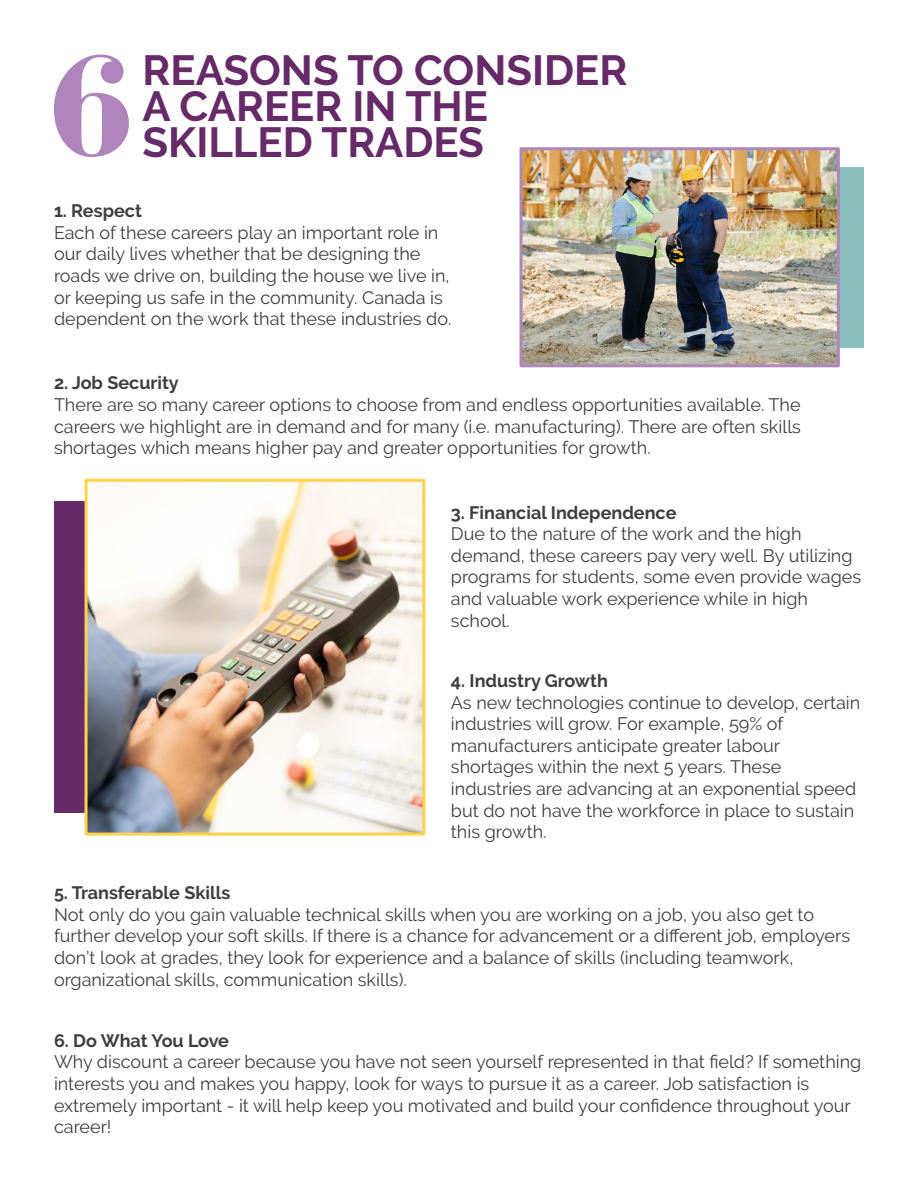
<style>
.page{position:relative;width:918px;height:1188px;background:#fff}
.page>*{position:absolute;margin:0;border:0;box-sizing:border-box;transform-origin:0 0}
.t1{font:700 42px/36px "Raleway";color:#652a67}
.t2{font:18px/21.6px "Raleway";color:#3e3e3f}
.t3{font:700 18px "Raleway";color:#3e3e3f}
</style>
<div class="page">
<div style="left:54px;top:501px;width:312px;height:312px;background:#652a67"></div>
<div style="left:547px;top:167px;width:317px;height:180px;background:#8ac0bc"></div>
<img style="left:524px;top:151px;width:312px;height:212px">
<div style="left:520px;top:147px;width:320px;height:220px;border:3px solid #af86bc"></div>
<img style="left:89px;top:483px;width:332px;height:349px">
<div style="left:85px;top:479px;width:340px;height:357px;border:3px solid #fdd24c"></div>
<svg style="left:54px;top:55px;width:75px;height:102px"></svg>
<h1 class="t1" style="left:143px;top:52px;width:486px">REASONS TO CONSIDER<br>A CAREER IN THE<br>SKILLED TRADES</h1>
<p class="t3" style="left:54px;top:201px;width:89px">1. Respect</p>
<p class="t2" style="left:54px;top:222px;width:399px">Each of these careers play an important role in our daily lives whether that be designing the roads we drive on, building the house we live in, or keeping us safe in the community. Canada is dependent on the work that these industries do.</p>
<p class="t3" style="left:54px;top:373px;width:126px">2. Job Security</p>
<p class="t2" style="left:54px;top:394px;width:749px;text-align:justify">There are so many career options to choose from and endless opportunities available. The careers we highlight are in demand and for many (i.e. manufacturing). There are often skills shortages which means higher pay and greater opportunities for growth.</p>
<p class="t3" style="left:451px;top:502px;width:227px">3. Financial Independence</p>
<p class="t2" style="left:451px;top:523px;width:412px">Due to the nature of the work and the high demand, these careers pay very well. By utilizing programs for students, some even provide wages and valuable work experience while in high school.</p>
<p class="t3" style="left:451px;top:670px;width:158px">4. Industry Growth</p>
<p class="t2" style="left:451px;top:691px;width:411px">As new technologies continue to develop, certain industries will grow. For example, 59% of manufacturers anticipate greater labour shortages within the next 5 years. These industries are advancing at an exponential speed but do not have the workforce in place to sustain this growth.</p>
<p class="t3" style="left:54px;top:883px;width:178px">5. Transferable Skills</p>
<p class="t2" style="left:54px;top:904px;width:798px">Not only do you gain valuable technical skills when you are working on a job, you also get to further develop your soft skills. If there is a chance for advancement or a different job, employers don’t look at grades, they look for experience and a balance of skills (including teamwork, organizational skills, communication skills).</p>
<p class="t3" style="left:54px;top:1030px;width:177px">6. Do What You Love</p>
<p class="t2" style="left:54px;top:1051px;width:809px">Why discount a career because you have not seen yourself represented in that field? If something interests you and makes you happy, look for ways to pursue it as a career. Job satisfaction is extremely important - it will help keep you motivated and build your confidence throughout your career!</p>
</div>
